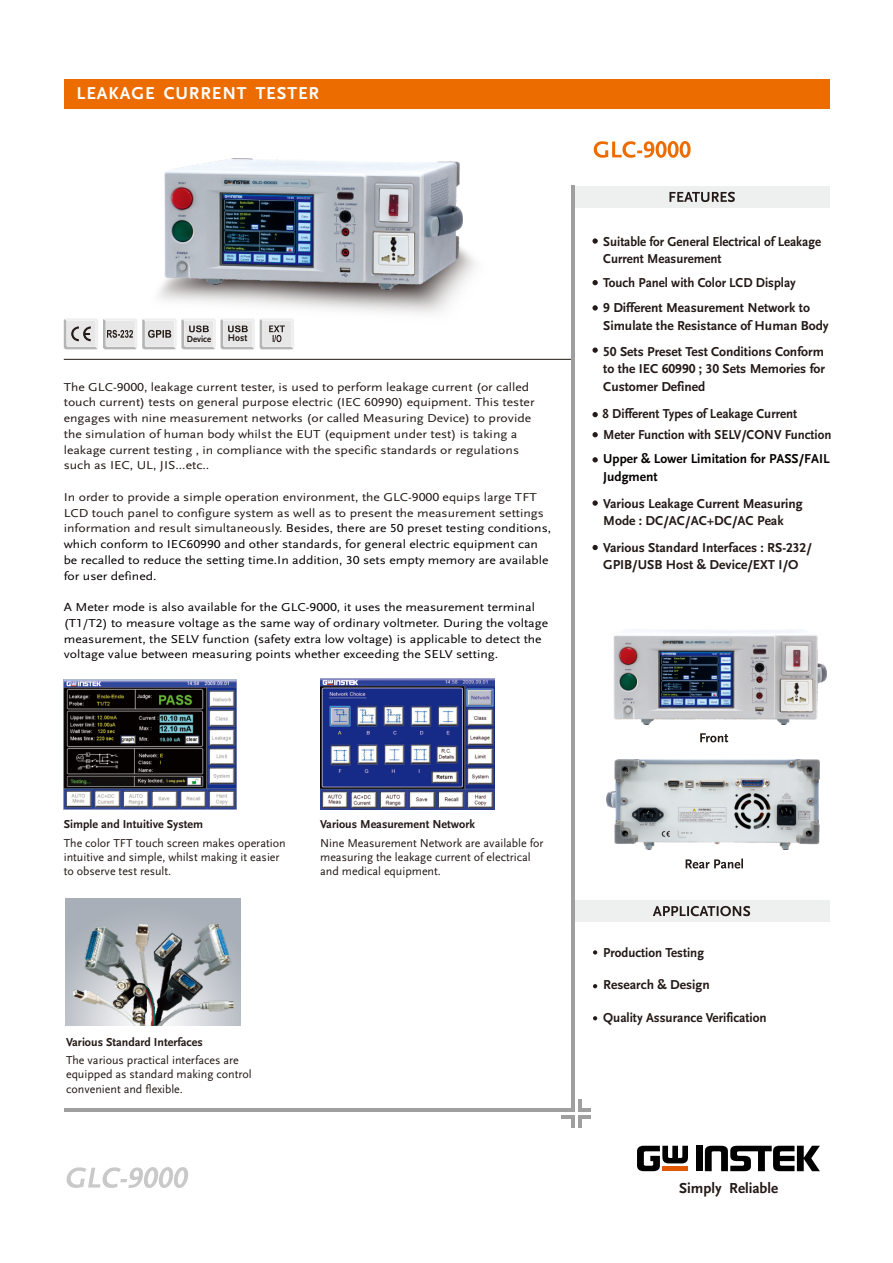
<style>
.page{position:relative;width:893px;height:1263px;background:#fff}
.page>*{position:absolute;margin:0;border:0;box-sizing:border-box;transform-origin:0 0}
.t1{font:700 18px "Scala Sans LF";letter-spacing:.05em;color:#fff}
.t2{font:700 15.15px "Scala Sans LF";color:#231916}
.t3{font:700 13.5px/17.7px "Scala Sans LF";color:#231916}
.t4{font:700 13.5px/25.3px "Scala Sans LF";color:#231916;scale:.96 1}
.t5{font:700 13.5px/17.7px "Scala Sans LF";color:#060101}
.t6{font:700 13.5px "Scala Sans LF";color:#231916;scale:.95 1}
.t7{font:12px/15.8px "Scala Sans LF";color:#060101;scale:1.14 1}
.t8{font:12px/15.8px "Scala Sans LF";color:#231916;scale:1.14 1}
.t9{font:12px/14.2px "Scala Sans LF";color:#231916}
.t10{font:700 12px "Scala Sans LF";color:#231916}
.t11{font:700 10.05px "Scala Sans LF";color:#231916;scale:.95 1}
.t12{font:700 9.3px "Scala Sans LF";color:#231916;scale:.93 1}
.s1{color:#231916}
</style>
<div class="page">
<svg style="left:594px;top:141px;width:97px;height:17px"></svg>
<svg style="left:66px;top:1167px;width:122px;height:21px"></svg>
<svg style="left:593px;top:950px;width:4px;height:4px"></svg>
<svg style="left:593px;top:984px;width:4px;height:4px"></svg>
<svg style="left:593px;top:1016px;width:4px;height:4px"></svg>
<svg style="left:593px;top:239px;width:4px;height:4px"></svg>
<svg style="left:593px;top:280px;width:4px;height:5px"></svg>
<svg style="left:593px;top:306px;width:4px;height:4px"></svg>
<svg style="left:593px;top:348px;width:4px;height:4px"></svg>
<svg style="left:593px;top:412px;width:4px;height:5px"></svg>
<svg style="left:593px;top:432px;width:4px;height:5px"></svg>
<svg style="left:593px;top:458px;width:4px;height:4px"></svg>
<svg style="left:593px;top:501px;width:4px;height:4px"></svg>
<div style="left:574px;top:900px;width:255px;height:22px;background:#eeefef"></div>
<hr style="left:64px;top:359px;width:510px;height:1px;background:#231916">
<div style="left:64px;top:79px;width:765px;height:29px;background:#ed6c00"></div>
<div style="left:574px;top:186px;width:255px;height:22px;background:#eeefef"></div>
<hr style="left:64px;top:1108px;width:510px;height:4px;background:#9f9fa0">
<hr style="left:578px;top:1108px;width:13px;height:4px;background:#9f9fa0">
<hr style="left:578px;top:1115px;width:13px;height:4px;background:#9f9fa0">
<svg style="left:571px;top:1099px;width:10px;height:29px"></svg>
<hr style="left:562px;top:1115px;width:12px;height:4px;background:#9f9fa0">
<hr style="left:571px;top:186px;width:3px;height:926px;background:#9f9fa0">
<svg style="left:669px;top:192px;width:66px;height:10px"></svg>
<svg style="left:653px;top:906px;width:97px;height:10px"></svg>
<svg style="left:700px;top:733px;width:28px;height:9px"></svg>
<svg style="left:686px;top:858px;width:57px;height:10px"></svg>
<svg style="left:593px;top:545px;width:4px;height:5px"></svg>
<img style="left:158px;top:232px;width:318px;height:82px">
<img style="left:165px;top:159px;width:298px;height:131px">
<img style="left:614px;top:629px;width:212px;height:95px">
<img style="left:607px;top:759px;width:212px;height:91px">
<img style="left:64px;top:679px;width:172px;height:130px">
<img style="left:320px;top:678px;width:174px;height:131px">
<img style="left:73px;top:924px;width:160px;height:102px">
<svg style="left:637px;top:1146px;width:51px;height:25px"></svg>
<div style="left:662px;top:1166px;width:26px;height:5px;background:#e25803"></div>
<div style="left:696px;top:1146px;width:6px;height:25px;background:#000001"></div>
<svg style="left:705px;top:1146px;width:115px;height:25px"></svg>
<svg style="left:64px;top:318px;width:230px;height:31px"></svg>
<h1 class="t1" style="left:77px;top:86px;width:244px">LEAKAGE CURRENT TESTER</h1>
<p class="t12" style="left:187px;top:335px;width:28px">Device</p>
<p class="t11" style="left:228px;top:334px;width:22px">Host</p>
<p class="t8" style="left:64px;top:380px;width:414px">The GLC-9000, leakage current tester, is used to perform leakage current (or called touch current) tests on general purpose electric (IEC 60990) equipment. This tester engages with nine measurement networks (or called Measuring Device) to provide the simulation of human body whilst the EUT (equipment under test) is taking a leakage current testing , in compliance with the specific standards or regulations such as IEC, UL, JIS...etc..</p>
<p class="t7" style="left:64px;top:490px;width:429px"><span class="s1">In order to provide a simple operation environment, the GLC-9000 equips large TFT LCD touch panel to configure system as well as to present the measurement settings information and result simultaneously.</span> Besides, there are 50 preset testing conditions, which conform to IEC60990 and other standards, for general electric equipment can be recalled to reduce the setting time.In addition, 30 sets empty memory are available for user defined.</p>
<p class="t7" style="left:64px;top:600px;width:426px">A Meter mode is also available for the GLC-9000, it uses the measurement terminal (T1/T2) to measure voltage as the same way of ordinary voltmeter. During the voltage measurement, the SELV function (safety extra low voltage) is applicable to detect the voltage value between measuring points whether exceeding the SELV setting.</p>
<p class="t4" style="left:603px;top:234px;width:228px;line-height:17.7px">Suitable for General Electrical of Leakage<br>Current Measurement</p>
<p class="t4" style="left:603px;top:271px;width:217px">Touch Panel with Color LCD Display<br>9 Different Measurement Network to</p>
<p class="t3" style="left:603px;top:318px;width:227px">Simulate the Resistance of Human Body</p>
<p class="t3" style="left:603px;top:343px;width:223px;text-align:justify">50 Sets Preset Test Conditions Conform to the IEC 60990 ; 30 Sets Memories for Customer Defined</p>
<p class="t4" style="left:603px;top:402px;width:204px">8 Different Types of Leakage Current</p>
<p class="t6" style="left:603px;top:430px;width:242px">Meter Function with SELV/CONV Function</p>
<p class="t5" style="left:603px;top:451px;width:228px">Upper &amp; Lower Limitation for PASS/FAIL<br>Judgment</p>
<p class="t3" style="left:603px;top:496px;width:201px">Various Leakage Current Measuring<br>Mode : DC/AC/AC+DC/AC Peak</p>
<p class="t3" style="left:603px;top:540px;width:210px">Various Standard Interfaces : RS-232/<br>GPIB/USB Host &amp; Device/EXT I/O</p>
<p class="t10" style="left:64px;top:820px;width:141px">Simple and Intuitive System</p>
<p class="t9" style="left:64px;top:837px;width:223px">The color TFT touch screen makes operation intuitive and simple, whilst making it easier to observe test result.</p>
<p class="t10" style="left:320px;top:820px;width:156px">Various Measurement Network</p>
<p class="t9" style="left:320px;top:837px;width:225px">Nine Measurement Network are available for measuring the leakage current of electrical and medical equipment.</p>
<p class="t10" style="left:66px;top:1037px;width:138px">Various Standard Interfaces</p>
<p class="t9" style="left:66px;top:1054px;width:187px">The various practical interfaces are equipped as standard making control convenient and flexible.</p>
<p class="t4" style="left:603px;top:941px;width:106px">Production Testing</p>
<p class="t3" style="left:603px;top:977px;width:108px">Research &amp; Design</p>
<p class="t3" style="left:603px;top:1010px;width:165px">Quality Assurance Verification</p>
<p class="t2" style="left:679px;top:1182px;width:101px">Simply Reliable</p>
</div>
